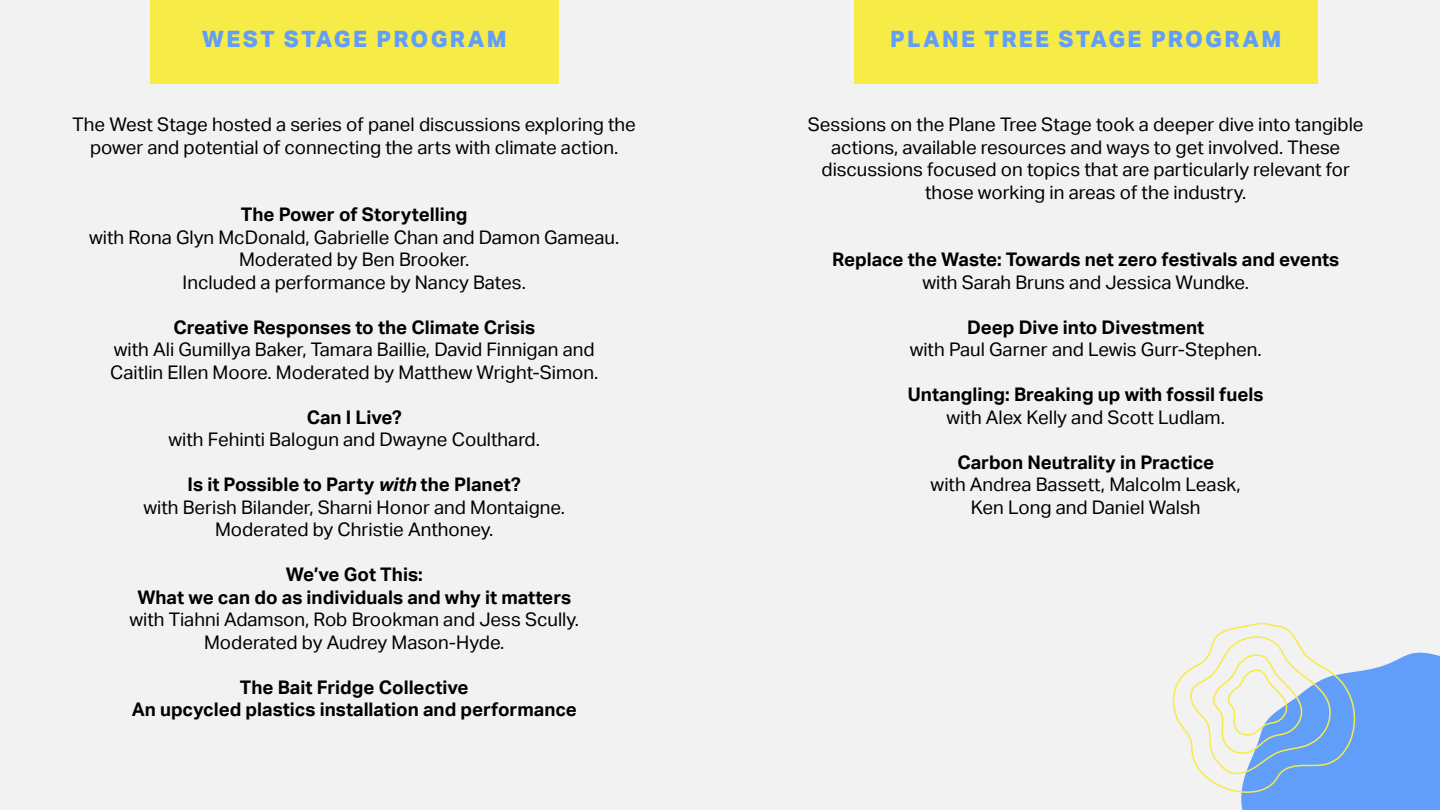
<style>
.page{position:relative;width:1440px;height:810px;background:#f2f2f2}
.page>*{position:absolute;margin:0;border:0;box-sizing:border-box;transform-origin:0 0}
.t1{font:800 22.5px "Aktiv Grotesk";letter-spacing:.1em;color:#619efa}
.t2{font:18.75px/22.5px "Aktiv Grotesk";color:#000;text-align:center}
.t3{font:700 18.75px/22.5px "Aktiv Grotesk";color:#000;text-align:center}
.s1{font-weight:700}
.s2{font-weight:700;font-style:italic}
</style>
<div class="page">
<div style="left:150px;top:0;width:408px;height:83px;background:#f7eb47"></div>
<div style="left:854px;top:0;width:463px;height:83px;background:#f7eb47"></div>
<svg style="left:1172px;top:622px;width:268px;height:188px"></svg>
<p class="t1" style="left:202px;top:26px;width:306px">WEST STAGE PROGRAM</p>
<p class="t2" style="left:73px;top:114px;width:565px">The West Stage hosted a series of panel discussions exploring the power and potential of connecting the arts with climate action.</p>
<p class="t3" style="left:241px;top:204px;width:228px">The Power of Storytelling</p>
<p class="t2" style="left:89px;top:226px;width:532px">with Rona Glyn McDonald, Gabrielle Chan and Damon Gameau.<br>Moderated by Ben Brooker.<br>Included a performance by Nancy Bates.</p>
<p class="t3" style="left:173px;top:316px;width:363px">Creative Responses to the Climate Crisis</p>
<p class="t2" style="left:110px;top:339px;width:490px;text-align:left">with Ali Gumillya Baker, Tamara Baillie, David Finnigan and<br>Caitlin Ellen Moore. Moderated by Matthew Wright-Simon.</p>
<p class="t3" style="left:307px;top:406px;width:96px">Can I Live?</p>
<p class="t2" style="left:168px;top:429px;width:373px">with Fehinti Balogun and Dwayne Coulthard.</p>
<p class="t2" style="left:143px;top:474px;width:423px"><span class="s1">Is it Possible to Party</span> <span class="s2">with</span> <span class="s1">the Planet?<br></span>with Berish Bilander, Sharni Honor and Montaigne.<br>Moderated by Christie Anthoney.</p>
<p class="t3" style="left:137px;top:564px;width:435px">We’ve Got This:<br>What we can do as individuals and why it matters</p>
<p class="t2" style="left:129px;top:609px;width:451px">with Tiahni Adamson, Rob Brookman and Jess Scully.<br>Moderated by Audrey Mason-Hyde.</p>
<p class="t3" style="left:132px;top:676px;width:447px">The Bait Fridge Collective<br>An upcycled plastics installation and performance</p>
<p class="t1" style="left:890px;top:26px;width:393px">PLANE TREE STAGE PROGRAM</p>
<p class="t2" style="left:808px;top:114px;width:557px">Sessions on the Plane Tree Stage took a deeper dive into tangible actions, available resources and ways to get involved. These discussions focused on topics that are particularly relevant for those working in areas of the industry.</p>
<p class="t3" style="left:832px;top:249px;width:509px">Replace the Waste: Towards net zero festivals and events</p>
<p class="t2" style="left:922px;top:271px;width:328px">with Sarah Bruns and Jessica Wundke.</p>
<p class="t3" style="left:967px;top:316px;width:239px">Deep Dive into Divestment</p>
<p class="t2" style="left:910px;top:339px;width:354px">with Paul Garner and Lewis Gurr-Stephen.</p>
<p class="t3" style="left:908px;top:384px;width:357px">Untangling: Breaking up with fossil fuels</p>
<p class="t2" style="left:947px;top:406px;width:280px">with Alex Kelly and Scott Ludlam.</p>
<p class="t3" style="left:957px;top:451px;width:258px">Carbon Neutrality in Practice</p>
<p class="t2" style="left:931px;top:474px;width:312px">with Andrea Bassett, Malcolm Leask,<br>Ken Long and Daniel Walsh</p>
</div>
